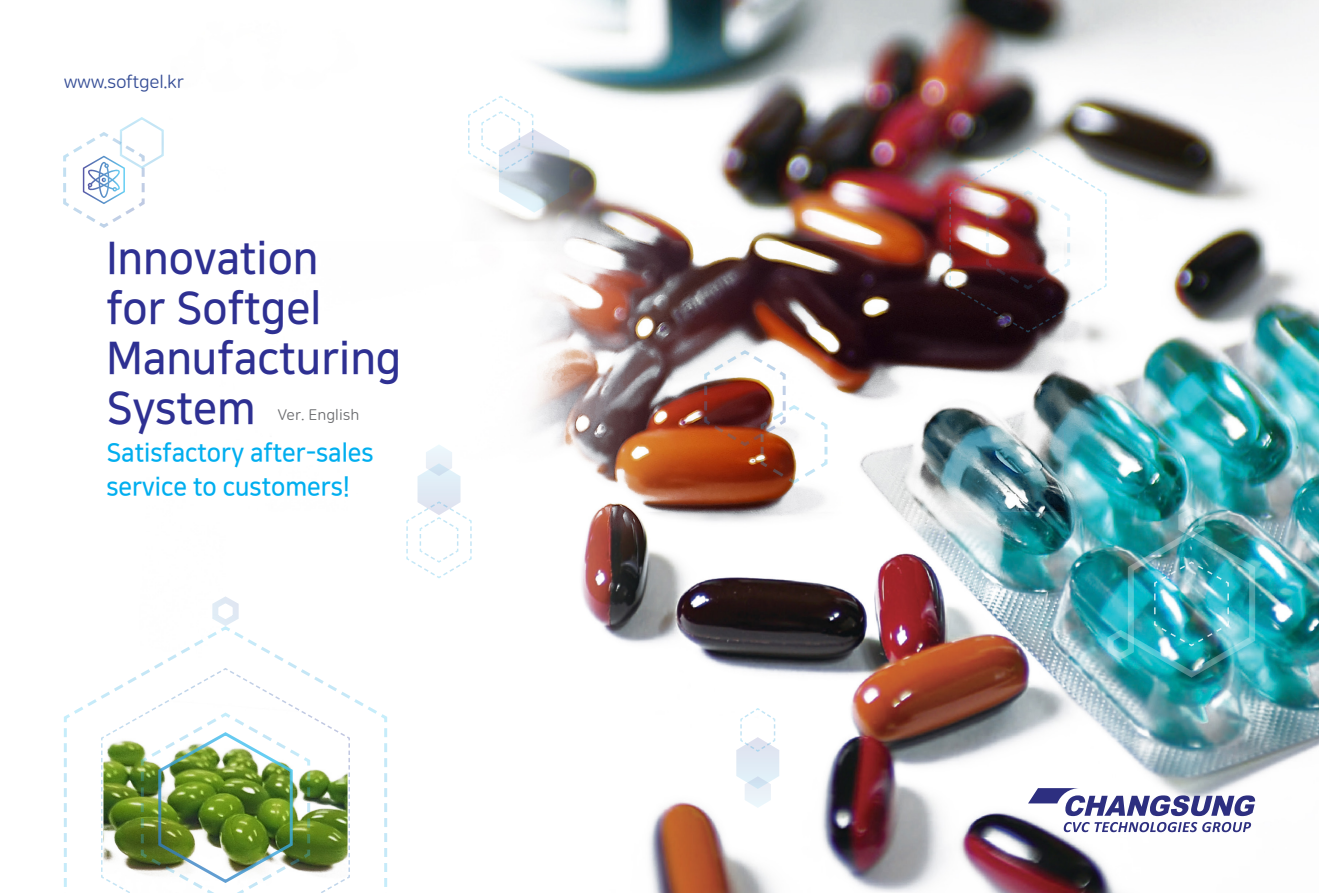
<style>
.page{position:relative;width:1319px;height:893px;background:#fff}
.page>*{position:absolute;margin:0;border:0;box-sizing:border-box;transform-origin:0 0}
.t1{font:45px "Nanum Square OTF ac B";color:#2e3092;scale:.95 1}
.t2{font:25.5px/34.5px "Nanum Square OTF ac B";color:#00aeef;scale:.95 1}
.t3{font:18px "Nanum Square Round OTFR";letter-spacing:-.02em;color:#354d96}
.t4{font:15px "Nanum Square Round OTFR";color:#6c6d70}
</style>
<div class="page">
<img style="left:396px;top:0;width:922px;height:893px">
<img style="left:948px;top:146px;width:159px;height:187px">
<svg style="left:63px;top:117px;width:101px;height:111px"></svg>
<svg style="left:212px;top:596px;width:27px;height:29px"></svg>
<svg style="left:64px;top:625px;width:324px;height:268px"></svg>
<svg style="left:467px;top:95px;width:102px;height:118px"></svg>
<img style="left:702px;top:349px;width:126px;height:136px">
<svg style="left:405px;top:444px;width:67px;height:135px"></svg>
<svg style="left:736px;top:707px;width:43px;height:101px"></svg>
<img style="left:1105px;top:506px;width:151px;height:173px">
<svg style="left:1027px;top:788px;width:227px;height:28px"></svg>
<svg style="left:1063px;top:822px;width:187px;height:10px"></svg>
<p class="t3" style="left:64px;top:72px;width:122px">www.softgel.kr</p>
<p class="t1" style="left:106px;top:235px;width:225px">Innovation</p>
<p class="t1" style="left:106px;top:285px;width:228px">for Softgel</p>
<p class="t1" style="left:106px;top:335px;width:312px">Manufacturing</p>
<p class="t1" style="left:106px;top:385px;width:159px">System</p>
<p class="t2" style="left:106px;top:436px;width:283px">Satisfactory after-sales service to customers!</p>
<p class="t4" style="left:277px;top:407px;width:83px">Ver. English</p>
</div>
